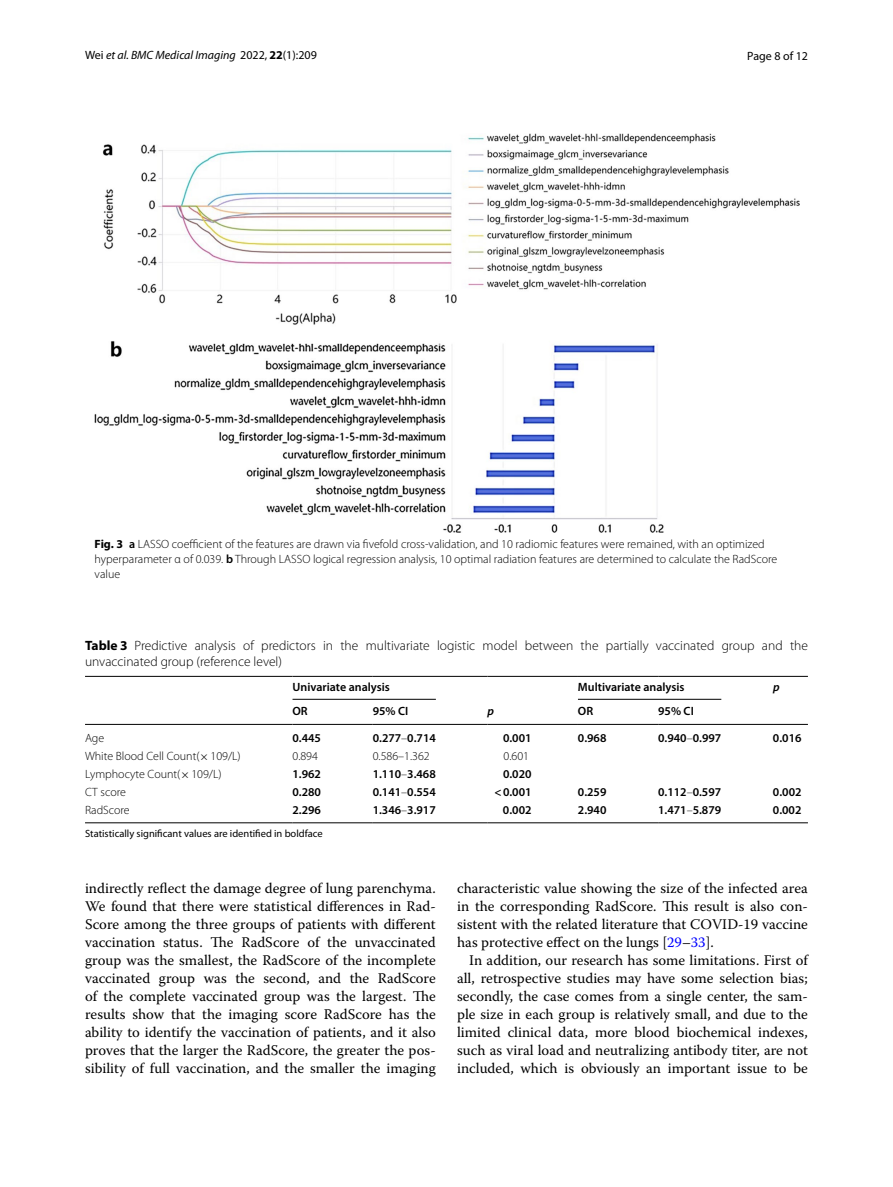
<style>
.page{position:relative;width:893px;height:1187px;background:#fff}
.page>*{position:absolute;margin:0;border:0;box-sizing:border-box;transform-origin:0 0}
.t1{font:14.7px/18px "Warnock Pro";color:#000;text-align:justify}
.t2{font:300 13.5px/16.5px "Myriad Pro";color:#000}
.t3{font:300 12px/15px "Myriad Pro";color:#000}
.t4{font:600 12px "Myriad Pro";color:#000}
.t5{font:italic 12px "Myriad Pro";color:#000}
.t6{font:12px "Myriad Pro";color:#000}
.t7{font:italic 600 12px "Myriad Pro";color:#000}
.t8{font:10.5px "Myriad Pro";color:#000}
.s1{font-style:normal}
.s2{font-weight:700;font-style:normal}
.s3{font-weight:700}
.s4{font-weight:600}
.s5{font-weight:300}
.s6{font-family:"MTSY";font-weight:400}
.s7{color:#00f}
</style>
<div class="page">
<img style="left:94px;top:133px;width:706px;height:399px">
<hr style="left:85px;top:676px;width:207px;height:1px;background:#000">
<hr style="left:85px;top:724px;width:207px;height:1px;background:#000">
<hr style="left:292px;top:676px;width:81px;height:1px;background:#000">
<hr style="left:373px;top:676px;width:115px;height:1px;background:#000">
<hr style="left:488px;top:676px;width:90px;height:1px;background:#000">
<hr style="left:578px;top:676px;width:80px;height:1px;background:#000">
<hr style="left:658px;top:676px;width:115px;height:1px;background:#000">
<hr style="left:773px;top:676px;width:35px;height:1px;background:#000">
<hr style="left:773px;top:724px;width:35px;height:1px;background:#000">
<hr style="left:292px;top:724px;width:81px;height:1px;background:#000">
<hr style="left:373px;top:724px;width:115px;height:1px;background:#000">
<hr style="left:488px;top:724px;width:90px;height:1px;background:#000">
<hr style="left:578px;top:724px;width:80px;height:1px;background:#000">
<hr style="left:658px;top:724px;width:115px;height:1px;background:#000">
<hr style="left:85px;top:822px;width:207px;height:1px;background:#000">
<hr style="left:292px;top:822px;width:81px;height:1px;background:#000">
<hr style="left:373px;top:822px;width:115px;height:1px;background:#000">
<hr style="left:488px;top:822px;width:90px;height:1px;background:#000">
<hr style="left:578px;top:822px;width:80px;height:1px;background:#000">
<hr style="left:658px;top:822px;width:115px;height:1px;background:#000">
<hr style="left:773px;top:822px;width:35px;height:1px;background:#000">
<hr style="left:292px;top:699px;width:144px;height:1px;background:#000">
<hr style="left:578px;top:699px;width:143px;height:1px;background:#000">
<p class="t5" style="left:85px;top:48px;width:233px"><span class="s1">Wei</span> et al. BMC Medical Imaging <span class="s1">2022,</span> <span class="s2">22</span><span class="s1">(1):209</span></p>
<p class="t6" style="left:747px;top:48px;width:62px">Page 8 of 12</p>
<p class="t3" style="left:95px;top:536px;width:684px"><span class="s3">Fig. 3</span> <span class="s4">a</span> LASSO coefficient of the features are drawn via fivefold cross-validation, and 10 radiomic features were remained, with an optimized hyperparameter α of 0.039. <span class="s4">b</span> Through LASSO logical regression analysis, 10 optimal radiation features are determined to calculate the RadScore value</p>
<p class="t2" style="left:85px;top:637px;width:724px"><span class="s3">Table 3</span> Predictive analysis of predictors in the multivariate logistic model between the partially vaccinated group and the unvaccinated group (reference level)</p>
<p class="t4" style="left:292px;top:679px;width:99px">Univariate analysis</p>
<p class="t4" style="left:578px;top:679px;width:108px">Multivariate analysis</p>
<p class="t7" style="left:773px;top:679px;width:8px">p</p>
<p class="t4" style="left:292px;top:703px;width:17px">OR</p>
<p class="t4" style="left:373px;top:703px;width:37px">95% CI</p>
<p class="t7" style="left:488px;top:703px;width:8px">p</p>
<p class="t4" style="left:578px;top:703px;width:17px">OR</p>
<p class="t4" style="left:658px;top:703px;width:37px">95% CI</p>
<p class="t3" style="left:85px;top:730px;width:21px">Age</p>
<p class="t4" style="left:292px;top:729px;width:30px">0.445</p>
<p class="t4" style="left:373px;top:729px;width:65px">0.277<span class="s5">–</span>0.714</p>
<p class="t4" style="left:503px;top:729px;width:30px">0.001</p>
<p class="t4" style="left:578px;top:729px;width:30px">0.968</p>
<p class="t4" style="left:658px;top:729px;width:65px">0.940<span class="s5">–</span>0.997</p>
<p class="t4" style="left:773px;top:729px;width:30px">0.016</p>
<p class="t3" style="left:85px;top:748px;width:157px">White Blood Cell Count(<span class="s6">×</span>109/L)</p>
<p class="t3" style="left:292px;top:748px;width:27px">0.894</p>
<p class="t3" style="left:373px;top:748px;width:59px">0.586–1.362</p>
<p class="t3" style="left:504px;top:748px;width:27px">0.601</p>
<p class="t3" style="left:85px;top:766px;width:138px">Lymphocyte Count(<span class="s6">×</span>109/L)</p>
<p class="t4" style="left:292px;top:766px;width:30px">1.962</p>
<p class="t4" style="left:373px;top:766px;width:65px">1.110<span class="s5">–</span>3.468</p>
<p class="t4" style="left:503px;top:766px;width:30px">0.020</p>
<p class="t3" style="left:85px;top:784px;width:42px">CT score</p>
<p class="t4" style="left:292px;top:784px;width:30px">0.280</p>
<p class="t4" style="left:373px;top:784px;width:65px">0.141<span class="s5">–</span>0.554</p>
<p class="t4" style="left:494px;top:784px;width:39px">&lt;0.001</p>
<p class="t4" style="left:578px;top:784px;width:30px">0.259</p>
<p class="t4" style="left:658px;top:784px;width:65px">0.112<span class="s5">–</span>0.597</p>
<p class="t4" style="left:773px;top:784px;width:30px">0.002</p>
<p class="t3" style="left:85px;top:802px;width:46px">RadScore</p>
<p class="t4" style="left:292px;top:802px;width:30px">2.296</p>
<p class="t4" style="left:373px;top:802px;width:65px">1.346<span class="s5">–</span>3.917</p>
<p class="t4" style="left:503px;top:802px;width:30px">0.002</p>
<p class="t4" style="left:578px;top:802px;width:30px">2.940</p>
<p class="t4" style="left:658px;top:802px;width:65px">1.471<span class="s5">–</span>5.879</p>
<p class="t4" style="left:773px;top:802px;width:30px">0.002</p>
<p class="t8" style="left:85px;top:826px;width:239px">Statistically significant values are identified in boldface</p>
<p class="t1" style="left:85px;top:879px;width:352px">indirectly reflect the damage degree of lung parenchyma.<br>We found that there were statistical differences in Rad-Score among the three groups of patients with different vaccination status. The RadScore of the unvaccinated group was the smallest, the RadScore of the incomplete vaccinated group was the second, and the RadScore of the complete vaccinated group was the largest. The results show that the imaging score RadScore has the ability to identify the vaccination of patients, and it also proves that the larger the RadScore, the greater the pos&shy;sibility of full vaccination, and the smaller the imaging</p>
<p class="t1" style="left:457px;top:879px;width:352px">characteristic value showing the size of the infected area in the corresponding RadScore. This result is also con&shy;sistent with the related literature that COVID-19 vaccine has protective effect on the lungs [<span class="s7">29</span>–<span class="s7">33</span>].</p>
<p class="t1" style="left:457px;top:951px;width:352px;text-indent:12px">In addition, our research has some limitations. First of all, retrospective studies may have some selection bias; secondly, the case comes from a single center, the sam&shy;ple size in each group is relatively small, and due to the limited clinical data, more blood biochemical indexes, such as viral load and neutralizing antibody titer, are not included, which is obviously an important issue to be</p>
</div>
